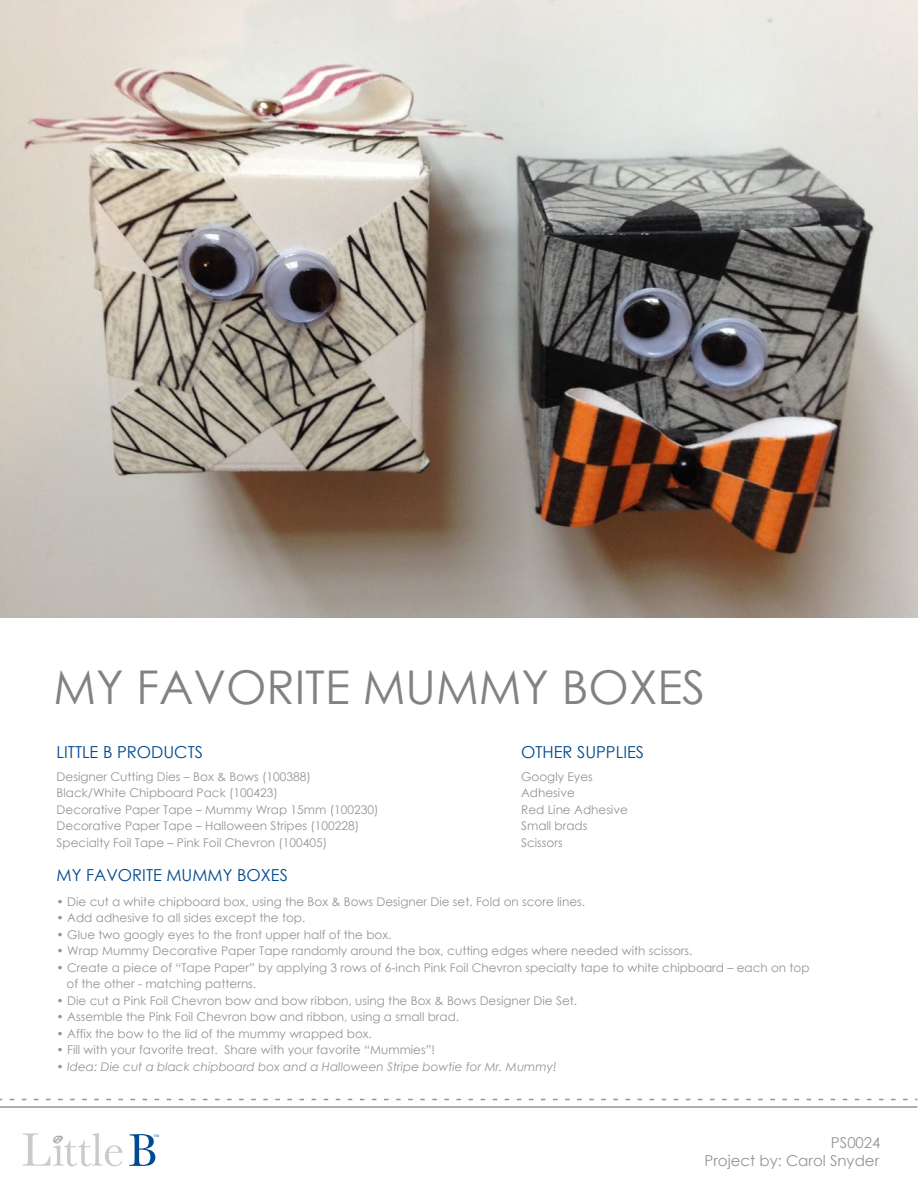
<style>
.page{position:relative;width:918px;height:1188px;background:#fff}
.page>*{position:absolute;margin:0;border:0;box-sizing:border-box;transform-origin:0 0}
.t1{font:46.5px "Century Gothic";color:#808285}
.t2{font:16.5px "Century Gothic";color:#014990}
.t3{font:15px/18px "Century Gothic";color:#939598;text-align:right}
.t4{font:12px/16.5px "Century Gothic";color:#939598}
.t5{font:italic 12px "Century Gothic";color:#939598}
.t6{font:6.6px "Times";color:#014990}
.s1{font-style:normal}
</style>
<div class="page">
<svg style="left:129px;top:1134px;width:26px;height:32px"></svg>
<svg style="left:23px;top:1133px;width:99px;height:33px"></svg>
<svg style="left:10px;top:1099px;width:907px;height:1px"></svg>
<hr style="left:0;top:1106px;width:917px;height:2px;background:#939598">
<img style="left:0;top:0;width:918px;height:618px">
<h1 class="t1" style="left:53px;top:658px;width:654px">MY FAVORITE MUMMY BOXES</h1>
<h2 class="t2" style="left:57px;top:742px;width:148px">LITTLE B PRODUCTS</h2>
<h2 class="t2" style="left:521px;top:742px;width:125px">OTHER SUPPLIES</h2>
<p class="t4" style="left:57px;top:768px;width:323px">Designer Cutting Dies – Box &amp; Bows (100388)<br>Black/White Chipboard Pack (100423)<br>Decorative Paper Tape – Mummy Wrap 15mm (100230)<br>Decorative Paper Tape – Halloween Stripes (100228)<br>Specialty Foil Tape – Pink Foil Chevron (100405)</p>
<p class="t4" style="left:521px;top:768px;width:108px">Googly Eyes<br>Adhesive<br>Red Line Adhesive<br>Small brads<br>Scissors</p>
<h2 class="t2" style="left:57px;top:865px;width:233px">MY FAVORITE MUMMY BOXES</h2>
<p class="t4" style="left:57px;top:893px;width:530px">• Die cut a white chipboard box, using the Box &amp; Bows Designer Die set. Fold on score lines.</p>
<p class="t4" style="left:57px;top:910px;width:250px">• Add adhesive to all sides except the top.</p>
<p class="t4" style="left:57px;top:926px;width:336px">• Glue two googly eyes to the front upper half of the box.</p>
<p class="t4" style="left:57px;top:943px;width:637px">• Wrap Mummy Decorative Paper Tape randomly around the box, cutting edges where needed with scissors.</p>
<p class="t4" style="left:67px;top:959px;width:745px;text-indent:-10px">• Create a piece of “Tape Paper” by applying 3 rows of 6-inch Pink Foil Chevron specialty tape to white chipboard – each on top of the other - matching patterns.</p>
<p class="t4" style="left:57px;top:992px;width:522px">• Die cut a Pink Foil Chevron bow and bow ribbon, using the Box &amp; Bows Designer Die Set.</p>
<p class="t4" style="left:57px;top:1009px;width:404px">• Assemble the Pink Foil Chevron bow and ribbon, using a small brad.</p>
<p class="t4" style="left:57px;top:1025px;width:317px">• Affix the bow to the lid of the mummy wrapped box.</p>
<p class="t4" style="left:57px;top:1042px;width:380px">• Fill with your favorite treat. Share with your favorite “Mummies”!</p>
<p class="t5" style="left:57px;top:1059px;width:502px"><span class="s1">•</span> Idea: Die cut a black chipboard box and a Halloween Stripe bowtie for Mr. Mummy!</p>
<p class="t6" style="left:154px;top:1130px;width:8px">™</p>
<p class="t3" style="left:705px;top:1134px;width:177px">PS0024<br>Project by: Carol Snyder</p>
</div>
